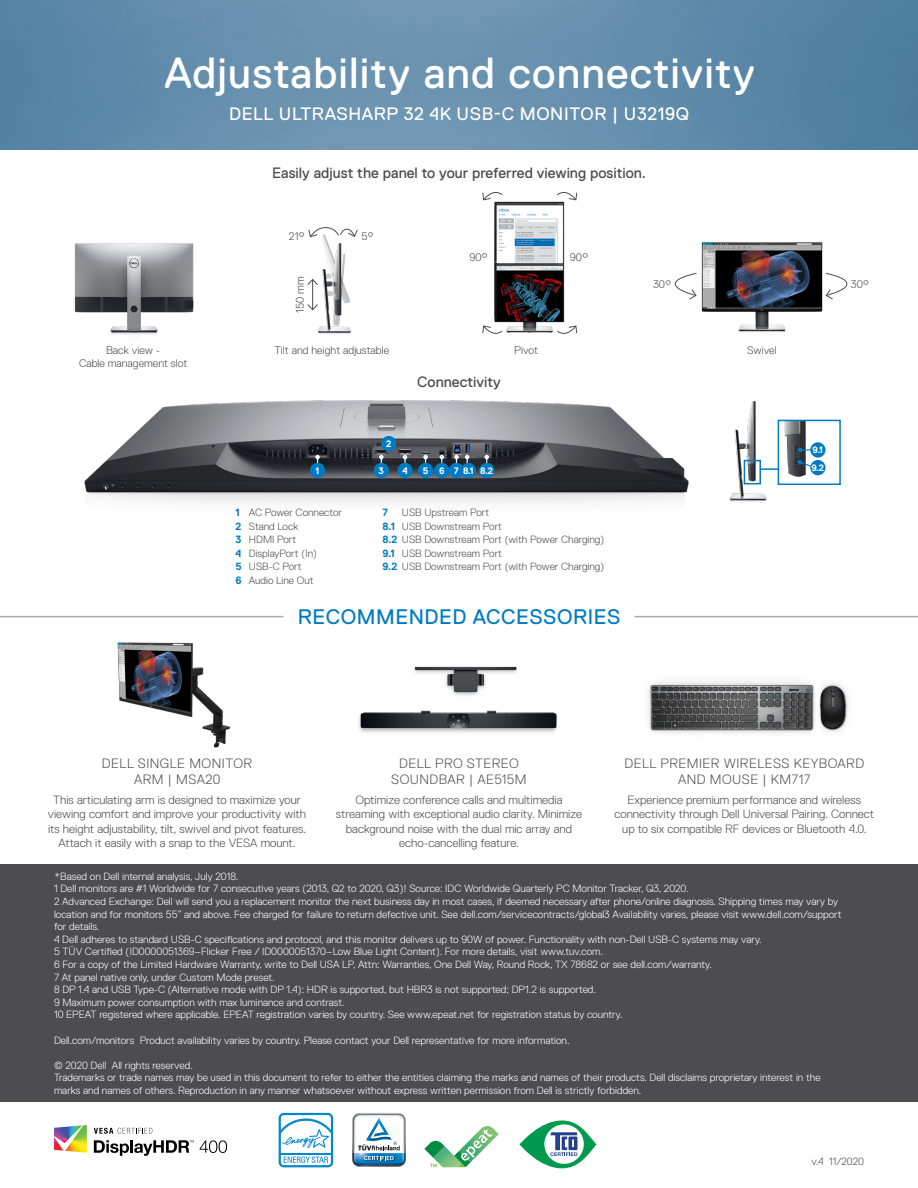
<style>
.page{position:relative;width:918px;height:1188px;background:#fff}
.page>*{position:absolute;margin:0;border:0;box-sizing:border-box;transform-origin:0 0}
.t1{font:43.5px "Dell Replica";letter-spacing:.025em;color:#fff}
.t2{font:21px "Dell Replica";letter-spacing:.025em;color:#007bc3}
.t3{font:18px "Dell Replica";letter-spacing:.035em;color:#fff}
.subheadline{font:15px "Dell Replica";color:#4d4d4f}
.t4{font:300 13.5px/16.2px "Dell Replica";letter-spacing:.035em;color:#4d4d4f;text-align:center}
.t5{font:300 12px/14.4px "Dell Replica";color:#4d4d4f;text-align:center}
.t6{font:300 10.95px/13.2px "Dell Replica";color:#4d4d4f;text-align:center}
.t7{font:300 10.5px/12.6px "Dell Replica";color:#fff}
.t8{font:300 10.5px "Dell Replica";color:#4d4d4f}
.t9{font:700 10.5px "Dell Replica";color:#007bc3}
.Interior_-_body{font:700 9.3px "Dell Replica";color:#fff}
.s1{font-weight:700;color:#007bc3}
</style>
<div class="page">
<div style="left:0;top:864px;width:918px;height:238px;background:#4d4d4f"></div>
<img style="left:117px;top:642px;width:113px;height:106px">
<img style="left:84px;top:400px;width:605px;height:103px">
<div style="left:381px;top:436px;width:15px;height:15px;background:#007bc3;border-radius:50%"></div>
<svg style="left:315px;top:455px;width:5px;height:8px"></svg>
<div style="left:310px;top:463px;width:15px;height:15px;background:#007bc3;border-radius:50%"></div>
<svg style="left:403px;top:455px;width:4px;height:8px"></svg>
<div style="left:397px;top:463px;width:16px;height:15px;background:#007bc3;border-radius:50%"></div>
<svg style="left:423px;top:455px;width:5px;height:8px"></svg>
<div style="left:418px;top:463px;width:15px;height:15px;background:#007bc3;border-radius:50%"></div>
<svg style="left:440px;top:455px;width:4px;height:8px"></svg>
<div style="left:434px;top:463px;width:15px;height:15px;background:#007bc3;border-radius:50%"></div>
<svg style="left:454px;top:455px;width:5px;height:8px"></svg>
<div style="left:449px;top:463px;width:15px;height:15px;background:#007bc3;border-radius:50%"></div>
<svg style="left:379px;top:455px;width:5px;height:8px"></svg>
<div style="left:374px;top:463px;width:15px;height:15px;background:#007bc3;border-radius:50%"></div>
<svg style="left:465px;top:455px;width:4px;height:9px"></svg>
<div style="left:461px;top:463px;width:15px;height:15px;background:#007bc3;border-radius:50%"></div>
<svg style="left:484px;top:455px;width:5px;height:8px"></svg>
<div style="left:479px;top:463px;width:15px;height:15px;background:#007bc3;border-radius:50%"></div>
<img style="left:494px;top:201px;width:71px;height:132px">
<img style="left:701px;top:242px;width:122px;height:90px">
<svg style="left:674px;top:272px;width:23px;height:28px"></svg>
<svg style="left:825px;top:272px;width:23px;height:28px"></svg>
<img style="left:729px;top:401px;width:66px;height:101px">
<div style="left:744px;top:460px;width:17px;height:24px;border:2px solid #007bc3"></div>
<img style="left:781px;top:423px;width:41px;height:59px">
<svg style="left:798px;top:448px;width:12px;height:4px"></svg>
<div style="left:810px;top:442px;width:16px;height:16px;background:#007bc3;border-radius:50%"></div>
<svg style="left:798px;top:460px;width:17px;height:9px"></svg>
<div style="left:810px;top:460px;width:16px;height:15px;background:#007bc3;border-radius:50%"></div>
<div style="left:778px;top:420px;width:63px;height:65px;border:2px solid #007bc3"></div>
<svg style="left:761px;top:468px;width:18px;height:2px"></svg>
<img style="left:74px;top:243px;width:120px;height:92px">
<img style="left:648px;top:681px;width:200px;height:52px">
<img style="left:359px;top:666px;width:198px;height:67px">
<svg style="left:519px;top:1120px;width:77px;height:48px"></svg>
<svg style="left:279px;top:1113px;width:54px;height:54px"></svg>
<hr style="left:281px;top:1153px;width:50px;height:1px;background:#0087cc">
<svg style="left:352px;top:1113px;width:54px;height:54px"></svg>
<svg style="left:424px;top:1126px;width:75px;height:41px"></svg>
<img style="left:307px;top:227px;width:51px;height:107px">
<svg style="left:94px;top:1128px;width:58px;height:6px"></svg>
<svg style="left:94px;top:1140px;width:100px;height:16px"></svg>
<svg style="left:200px;top:1140px;width:27px;height:13px"></svg>
<img style="left:54px;top:1125px;width:33px;height:28px">
<svg style="left:482px;top:325px;width:21px;height:9px"></svg>
<svg style="left:556px;top:325px;width:22px;height:9px"></svg>
<svg style="left:557px;top:192px;width:21px;height:9px"></svg>
<svg style="left:482px;top:192px;width:21px;height:9px"></svg>
<hr style="left:0;top:616px;width:284px;height:1px;background:#aaa">
<hr style="left:634px;top:616px;width:284px;height:1px;background:#aaa">
<img style="left:0;top:0;width:918px;height:150px">
<p class="t1" style="left:164px;top:49px;width:592px">Adjustability and connectivity</p>
<p class="t3" style="left:229px;top:104px;width:462px">DELL ULTRASHARP 32 4K USB-C MONITOR | U3219Q</p>
<p class="subheadline" style="left:272px;top:165px;width:376px">Easily adjust the panel to your preferred viewing position.</p>
<p class="t6" style="left:289px;top:229px;width:18px">21°</p>
<p class="t6" style="left:362px;top:229px;width:14px">5°</p>
<p class="t6" style="left:293px;top:313px;width:38px;rotate:-90deg">150 mm</p>
<p class="t6" style="left:275px;top:343px;width:116px">Tilt and height adjustable</p>
<p class="t6" style="left:514px;top:343px;width:25px">Pivot</p>
<p class="t6" style="left:469px;top:251px;width:20px">90°</p>
<p class="t6" style="left:570px;top:251px;width:20px">90°</p>
<p class="t6" style="left:653px;top:278px;width:20px">30°</p>
<p class="t6" style="left:851px;top:278px;width:20px">30°</p>
<p class="t6" style="left:79px;top:343px;width:110px">Back view -<br>Cable management slot</p>
<p class="t6" style="left:747px;top:343px;width:31px">Swivel</p>
<p class="Interior_-_body" style="left:386px;top:439px;width:7px">2</p>
<p class="subheadline" style="left:417px;top:374px;width:85px">Connectivity</p>
<p class="Interior_-_body" style="left:316px;top:466px;width:5px">1</p>
<p class="Interior_-_body" style="left:379px;top:466px;width:7px">3</p>
<p class="Interior_-_body" style="left:402px;top:466px;width:7px">4</p>
<p class="Interior_-_body" style="left:423px;top:466px;width:7px">5</p>
<p class="Interior_-_body" style="left:439px;top:466px;width:7px">6</p>
<p class="Interior_-_body" style="left:454px;top:466px;width:21px">7 8.1</p>
<p class="Interior_-_body" style="left:480px;top:466px;width:14px">8.2</p>
<p class="t8" style="left:235px;top:507px;width:108px"><span class="s1">1</span> AC Power Connector</p>
<p class="t8" style="left:235px;top:520px;width:64px"><span class="s1">2</span> Stand Lock</p>
<p class="t8" style="left:235px;top:534px;width:62px"><span class="s1">3</span> HDMI Port</p>
<p class="t8" style="left:235px;top:547px;width:83px"><span class="s1">4</span> DisplayPort (In)</p>
<p class="t8" style="left:235px;top:561px;width:68px"><span class="s1">5</span> USB-C Port</p>
<p class="t8" style="left:235px;top:574px;width:80px"><span class="s1">6</span> Audio Line Out</p>
<p class="t9" style="left:382px;top:507px;width:7px">7</p>
<p class="t8" style="left:402px;top:507px;width:89px">USB Upstream Port</p>
<p class="t8" style="left:382px;top:520px;width:121px"><span class="s1">8.1</span> USB Downstream Port</p>
<p class="t8" style="left:382px;top:534px;width:223px"><span class="s1">8.2</span> USB Downstream Port (with Power Charging)</p>
<p class="t8" style="left:382px;top:547px;width:121px"><span class="s1">9.1</span> USB Downstream Port</p>
<p class="t8" style="left:382px;top:561px;width:223px"><span class="s1">9.2</span> USB Downstream Port (with Power Charging)</p>
<p class="t2" style="left:298px;top:605px;width:324px">RECOMMENDED ACCESSORIES</p>
<p class="Interior_-_body" style="left:813px;top:445px;width:12px">9.1</p>
<p class="Interior_-_body" style="left:812px;top:463px;width:14px">9.2</p>
<p class="t4" style="left:102px;top:755px;width:152px">DELL SINGLE MONITOR<br>ARM | MSA20</p>
<p class="t4" style="left:391px;top:755px;width:137px">DELL PRO STEREO<br>SOUNDBAR | AE515M</p>
<p class="t4" style="left:624px;top:755px;width:241px">DELL PREMIER WIRELESS KEYBOARD<br>AND MOUSE | KM717</p>
<p class="t5" style="left:48px;top:793px;width:260px">This articulating arm is designed to maximize your viewing comfort and improve your productivity with its height adjustability, tilt, swivel and pivot features.<br>Attach it easily with a snap to the VESA mount.</p>
<p class="t5" style="left:336px;top:793px;width:248px">Optimize conference calls and multimedia streaming with exceptional audio clarity. Minimize background noise with the dual mic array and echo-cancelling feature.</p>
<p class="t5" style="left:614px;top:793px;width:261px">Experience premium performance and wireless connectivity through Dell Universal Pairing. Connect up to six compatible RF devices or Bluetooth 4.0.</p>
<p class="t7" style="left:54px;top:870px;width:186px">*Based on Dell internal analysis, July 2018.</p>
<p class="t7" style="left:54px;top:882px;width:636px">1 Dell monitors are #1 Worldwide for 7 consecutive years (2013, Q2 to 2020, Q3)! Source: IDC Worldwide Quarterly PC Monitor Tracker, Q3, 2020.</p>
<p class="t7" style="left:54px;top:895px;width:789px">2 Advanced Exchange: Dell will send you a replacement monitor the next business day in most cases, if deemed necessary after phone/online diagnosis. Shipping times may vary by location and for monitors 55” and above. Fee charged for failure to return defective unit. See dell.com/servicecontracts/global3 Availability varies, please visit www.dell.com/support for details.</p>
<p class="t7" style="left:54px;top:933px;width:709px">4 Dell adheres to standard USB-C specifications and protocol, and this monitor delivers up to 90W of power. Functionality with non-Dell USB-C systems may vary.</p>
<p class="t7" style="left:54px;top:945px;width:551px">5 TÜV Certified (ID0000051369–Flicker Free / ID0000051370–Low Blue Light Content). For more details, visit www.tuv.com.</p>
<p class="t7" style="left:54px;top:958px;width:660px">6 For a copy of the Limited Hardware Warranty, write to Dell USA LP, Attn: Warranties, One Dell Way, Round Rock, TX 78682 or see dell.com/warranty.</p>
<p class="t7" style="left:54px;top:971px;width:222px">7 At panel native only, under Custom Mode preset.</p>
<p class="t7" style="left:54px;top:983px;width:544px">8 DP 1.4 and USB Type-C (Alternative mode with DP 1.4): HDR is supported, but HBR3 is not supported; DP1.2 is supported.</p>
<p class="t7" style="left:54px;top:996px;width:292px">9 Maximum power consumption with max luminance and contrast.</p>
<p class="t7" style="left:54px;top:1008px;width:570px">10 EPEAT registered where applicable. EPEAT registration varies by country. See www.epeat.net for registration status by country.</p>
<p class="t7" style="left:54px;top:1034px;width:517px">Dell.com/monitors Product availability varies by country. Please contact your Dell representative for more information.</p>
<p class="t7" style="left:54px;top:1059px;width:140px">© 2020 Dell All rights reserved.</p>
<p class="t7" style="left:54px;top:1071px;width:768px">Trademarks or trade names may be used in this document to refer to either the entities claiming the marks and names of their products. Dell disclaims proprietary interest in the marks and names of others. Reproduction in any manner whatsoever without express written permission from Dell is strictly forbidden.</p>
<p class="t8" style="left:812px;top:1156px;width:54px">v.4 11/2020</p>
</div>
